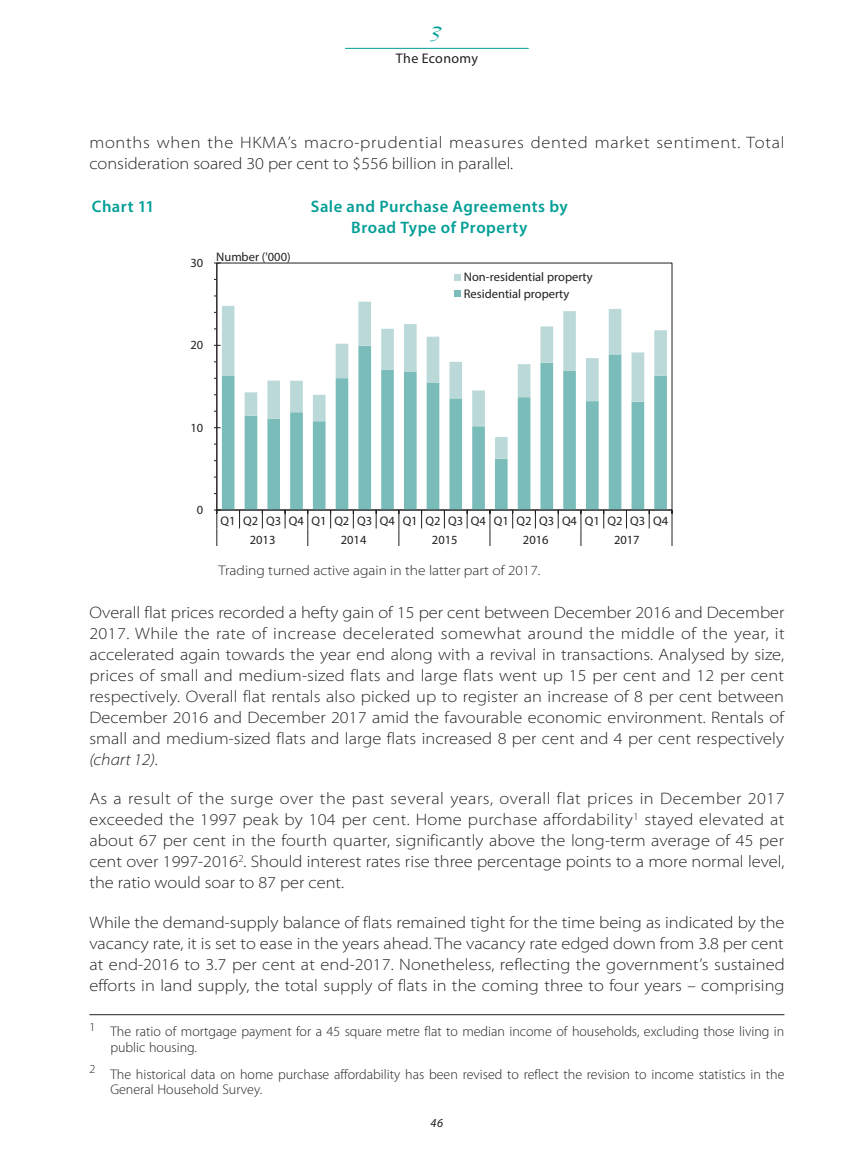
<style>
.page{position:relative;width:844px;height:1166px;background:#fff}
.page>*{position:absolute;margin:0;border:0;box-sizing:border-box;transform-origin:0 0}
.t1{font:26.25px "Diskus LT Std";color:#039e96}
.t2{font:300 semi-expanded 16.62px/21px "Myriad Pro";letter-spacing:.005em;color:#231f20;text-align:justify}
.t3{font:300 semi-expanded 16.62px/21px "Myriad Pro";letter-spacing:.045em;color:#231f20}
.t4{font:600 16.62px/21.9px "Myriad Pro";letter-spacing:.03em;color:#039e96;text-align:center}
.t5{font:600 15.05px/17.7px "Myriad Pro";letter-spacing:-.01em;color:#039e96;text-align:center;scale:1.18 1}
.t6{font:300 14px/15.8px "Myriad Pro";color:#231f20}
.t7{font:300 semi-expanded 14px "Myriad Pro";color:#231f20}
.t8{font:14px "Myriad Pro";letter-spacing:.025em;color:#231f20}
.t9{font:12.42px/18.4px "Myriad Pro";color:#231f20}
.t10{font:italic 12.25px "Myriad Pro";color:#231f20}
.s1{font-style:italic}
</style>
<div class="page">
<hr style="left:345px;top:48px;width:183px;height:1px;background:#039e96">
<svg style="left:222px;top:459px;width:444px;height:51px;fill:#79bcb9"></svg>
<svg style="left:222px;top:302px;width:444px;height:157px"></svg>
<hr style="left:216px;top:263px;width:1px;height:247px;background:#231f20">
<hr style="left:217px;top:510px;width:454px;height:1px;background:#231f20">
<svg style="left:239px;top:511px;width:1px;height:17px"></svg>
<svg style="left:262px;top:511px;width:1px;height:17px"></svg>
<svg style="left:284px;top:511px;width:1px;height:17px"></svg>
<svg style="left:330px;top:511px;width:1px;height:17px"></svg>
<svg style="left:353px;top:511px;width:1px;height:17px"></svg>
<svg style="left:375px;top:510px;width:1px;height:18px"></svg>
<svg style="left:421px;top:511px;width:1px;height:17px"></svg>
<svg style="left:444px;top:511px;width:1px;height:17px"></svg>
<svg style="left:466px;top:510px;width:1px;height:18px"></svg>
<svg style="left:512px;top:511px;width:1px;height:17px"></svg>
<svg style="left:535px;top:511px;width:1px;height:17px"></svg>
<svg style="left:557px;top:510px;width:1px;height:18px"></svg>
<svg style="left:603px;top:511px;width:1px;height:17px"></svg>
<svg style="left:626px;top:511px;width:1px;height:17px"></svg>
<svg style="left:648px;top:510px;width:1px;height:18px"></svg>
<svg style="left:214px;top:510px;width:6px;height:36px"></svg>
<svg style="left:307px;top:511px;width:1px;height:35px"></svg>
<svg style="left:398px;top:511px;width:1px;height:35px"></svg>
<svg style="left:489px;top:511px;width:1px;height:35px"></svg>
<svg style="left:580px;top:511px;width:1px;height:35px"></svg>
<svg style="left:671px;top:510px;width:1px;height:36px"></svg>
<div style="left:454px;top:274px;width:7px;height:6px;background:#bad9d8"></div>
<div style="left:454px;top:290px;width:7px;height:7px;background:#79bcb9"></div>
<hr style="left:89px;top:1014px;width:695px;height:1px;background:#231f20">
<h1 class="t1" style="left:432px;top:16px;width:10px">3</h1>
<p class="t8" style="left:395px;top:50px;width:84px">The Economy</p>
<p class="t3" style="left:89px;top:132px;width:696px">months when the HKMA’s macro-prudential measures dented market sentiment. Total consideration soared 30 per cent to $556 billion in parallel.</p>
<p class="t4" style="left:92px;top:195px;width:64px">Chart 11</p>
<p class="t4" style="left:311px;top:195px;width:258px">Sale and Purchase Agreements by<br>Broad Type of Property</p>
<p class="t5" style="left:315px;top:204px;width:218px">Sale and Purchase Agreements by<br>Broad Type of Property</p>
<p class="t9" style="left:190px;top:253px;width:14px">30</p>
<p class="t9" style="left:216px;top:247px;width:76px">Number ('000)</p>
<p class="t9" style="left:190px;top:336px;width:14px">20</p>
<p class="t9" style="left:190px;top:418px;width:14px">10</p>
<p class="t9" style="left:463px;top:268px;width:130px;line-height:16.4px">Non-residential property<br>Residential property</p>
<p class="t9" style="left:197px;top:500px;width:8px">0</p>
<p class="t9" style="left:250px;top:512px;width:419px;text-indent:-29px">Q1 Q2 Q3 Q4 Q1 Q2 Q3 Q4 Q1 Q2 Q3 Q4 Q1 Q2 Q3 Q4 Q1 Q2 Q3 Q4<br>2013</p>
<p class="t9" style="left:341px;top:530px;width:27px">2014</p>
<p class="t9" style="left:432px;top:530px;width:27px">2015</p>
<p class="t9" style="left:523px;top:530px;width:27px">2016</p>
<p class="t9" style="left:614px;top:530px;width:27px">2017</p>
<p class="t7" style="left:218px;top:563px;width:323px">Trading turned active again in the latter part of 2017.</p>
<p class="t2" style="left:89px;top:602px;width:696px">Overall flat prices recorded a hefty gain of 15 per cent between December 2016 and December 2017. While the rate of increase decelerated somewhat around the middle of the year, it accelerated again towards the year end along with a revival in transactions. Analysed by size, prices of small and medium-sized flats and large flats went up 15 per cent and 12 per cent respectively. Overall flat rentals also picked up to register an increase of 8 per cent between December 2016 and December 2017 amid the favourable economic environment. Rentals of small and medium-sized flats and large flats increased 8 per cent and 4 per cent respectively <span class="s1">(chart 12)</span>.</p>
<p class="t2" style="left:89px;top:788px;width:696px">As a result of the surge over the past several years, overall flat prices in December 2017 exceeded the 1997 peak by 104 per cent. Home purchase affordability<sup>1</sup> stayed elevated at about 67 per cent in the fourth quarter, significantly above the long-term average of 45 per cent over 1997-2016<sup>2</sup>. Should interest rates rise three percentage points to a more normal level, the ratio would soar to 87 per cent.</p>
<p class="t2" style="left:89px;top:912px;width:696px">While the demand-supply balance of flats remained tight for the time being as indicated by the vacancy rate, it is set to ease in the years ahead. The vacancy rate edged down from 3.8 per cent at end-2016 to 3.7 per cent at end-2017. Nonetheless, reflecting the government’s sustained efforts in land supply, the total supply of flats in the coming three to four years – comprising</p>
<p class="t6" style="left:110px;top:1024px;width:675px;text-indent:-21px"><sup>1</sup> The ratio of mortgage payment for a 45 square metre flat to median income of households, excluding those living in public housing.</p>
<p class="t6" style="left:110px;top:1066px;width:675px;text-indent:-21px"><sup>2</sup> The historical data on home purchase affordability has been revised to reflect the revision to income statistics in the<br>General Household Survey.</p>
<p class="t10" style="left:430px;top:1115px;width:14px">46</p>
</div>
